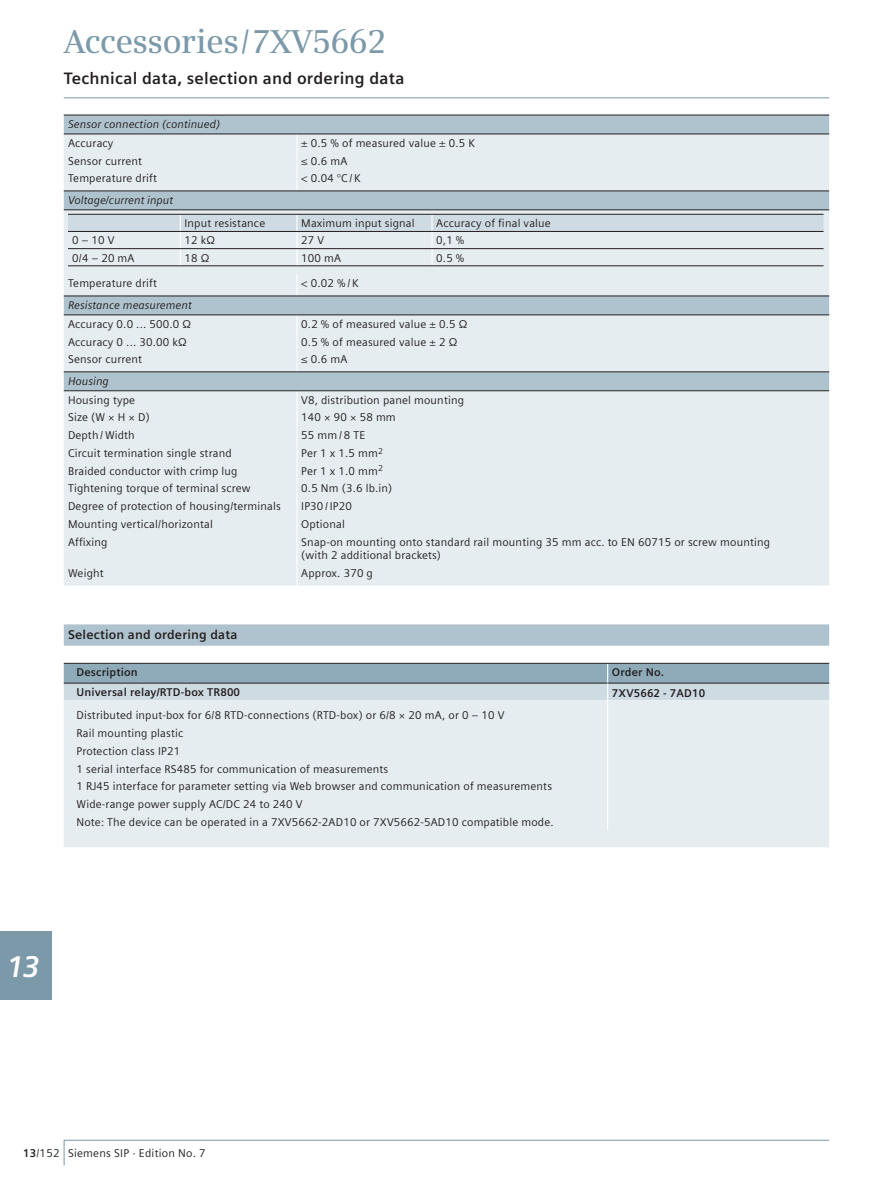
<style>
.page{position:relative;width:893px;height:1191px;background:#fff}
.page>*{position:absolute;margin:0;border:0;box-sizing:border-box;transform-origin:0 0}
.t1{font:600 33px "Siemens Serif";letter-spacing:-.02em;color:#7b99a9}
.t2{font:italic 700 30px "Siemens Sans";color:#fff}
.t3{font:700 16.5px "Siemens Sans";letter-spacing:.015em;color:#231f20}
.t4{font:700 12.75px "Siemens Sans";letter-spacing:.015em;color:#231f20}
.t5{font:11.25px/17.7px "Siemens Sans";letter-spacing:.015em;color:#231f20}
.t6{font:italic 11.25px/18.9px "Siemens Sans";color:#231f20}
.t7{font:700 11.25px "Siemens Sans";letter-spacing:.015em;color:#231f20}
.s1{font-style:normal}
.s2{font-style:italic}
.s3{font-weight:700}
</style>
<div class="page">
<hr style="left:64px;top:97px;width:765px;height:1px;background:#7b99a9">
<svg style="left:63px;top:1139px;width:767px;height:27px"></svg>
<div style="left:64px;top:116px;width:765px;height:18px;background:#afc3ce"></div>
<svg style="left:64px;top:135px;width:765px;height:450px;background:#dce5ea"></svg>
<hr style="left:296px;top:134px;width:2px;height:57px;background:#fff">
<hr style="left:296px;top:274px;width:2px;height:22px;background:#fff">
<hr style="left:296px;top:315px;width:2px;height:57px;background:#fff">
<hr style="left:296px;top:391px;width:2px;height:194px;background:#fff">
<hr style="left:64px;top:115px;width:765px;height:1px;background:#231f20">
<hr style="left:64px;top:134px;width:765px;height:1px;background:#231f20">
<hr style="left:64px;top:296px;width:765px;height:1px;background:#231f20">
<hr style="left:64px;top:315px;width:765px;height:1px;background:#231f20">
<hr style="left:64px;top:371px;width:765px;height:1px;background:#231f20">
<hr style="left:64px;top:390px;width:765px;height:1px;background:#231f20">
<hr style="left:64px;top:191px;width:765px;height:1px;background:#231f20">
<hr style="left:64px;top:209px;width:765px;height:1px;background:#231f20">
<svg style="left:68px;top:214px;width:756px;height:52px;background:#dce6eb"></svg>
<hr style="left:68px;top:214px;width:755px;height:1px;background:#231f20">
<hr style="left:68px;top:231px;width:755px;height:1px;background:#231f20">
<hr style="left:68px;top:248px;width:755px;height:1px;background:#231f20">
<hr style="left:68px;top:265px;width:755px;height:1px;background:#231f20">
<div style="left:64px;top:624px;width:765px;height:21px;background:#afc3ce"></div>
<div style="left:64px;top:706px;width:765px;height:141px;background:#e5edf1"></div>
<svg style="left:64px;top:663px;width:765px;height:43px;background:#afc0ca"></svg>
<hr style="left:607px;top:706px;width:1px;height:124px;background:#fff">
<div style="left:0;top:931px;width:51px;height:68px;background:#7b99a9"></div>
<p class="t1" style="left:64px;top:28px;width:324px">Accessories / 7XV5662</p>
<p class="t3" style="left:64px;top:71px;width:342px">Technical data, selection and ordering data</p>
<p class="t6" style="left:68px;top:115px;width:153px">Sensor connection (continued)<br><span class="s1">Accuracy</span></p>
<p class="t5" style="left:68px;top:153px;width:91px">Sensor current<br>Temperature drift</p>
<p class="t6" style="left:68px;top:191px;width:107px">Voltage/current input</p>
<p class="t5" style="left:301px;top:135px;width:175px">± 0.5 % of measured value ± 0.5 K ≤ 0.6 mA<br>&lt; 0.04 °C / K</p>
<p class="t5" style="left:185px;top:215px;width:82px">Input resistance</p>
<p class="t5" style="left:301px;top:215px;width:115px">Maximum input signal</p>
<p class="t5" style="left:436px;top:215px;width:116px">Accuracy of final value</p>
<p class="t5" style="left:72px;top:232px;width:44px">0 – 10 V</p>
<p class="t5" style="left:185px;top:232px;width:32px">12 kΩ</p>
<p class="t5" style="left:301px;top:232px;width:24px">27 V</p>
<p class="t5" style="left:436px;top:232px;width:30px">0,1 %</p>
<p class="t5" style="left:72px;top:250px;width:64px">0/4 – 20 mA</p>
<p class="t5" style="left:185px;top:250px;width:26px">18 Ω</p>
<p class="t5" style="left:301px;top:250px;width:41px">100 mA</p>
<p class="t5" style="left:436px;top:250px;width:30px">0.5 %</p>
<p class="t5" style="left:68px;top:275px;width:91px">Temperature drift</p>
<p class="t5" style="left:301px;top:275px;width:59px">&lt; 0.02 % / K</p>
<p class="t6" style="left:68px;top:296px;width:125px">Resistance measurement<br><span class="s1">Accuracy 0.0 ... 500.0 Ω</span></p>
<p class="t5" style="left:68px;top:334px;width:120px">Accuracy 0 ... 30.00 kΩ<br>Sensor current</p>
<p class="t5" style="left:301px;top:316px;width:168px">0.2 % of measured value ± 0.5 Ω<br>0.5 % of measured value ± 2 Ω<br>≤ 0.6 mA</p>
<p class="t5" style="left:68px;top:372px;width:69px;line-height:18.9px"><span class="s2">Housing<br></span>Housing type</p>
<p class="t5" style="left:68px;top:409px;width:214px">Size (W × H × D)<br>Depth / Width<br>Circuit termination single strand<br>Braided conductor with crimp lug<br>Tightening torque of terminal screw<br>Degree of protection of housing/terminals<br>Mounting vertical/horizontal<br>Affixing</p>
<p class="t5" style="left:68px;top:565px;width:37px">Weight</p>
<p class="t5" style="left:301px;top:392px;width:470px">V8, distribution panel mounting<br>140 × 90 × 58 mm<br>55 mm / 8 TE<br>Per 1 x 1.5 mm<sup>2<br></sup>Per 1 x 1.0 mm<sup>2<br></sup>0.5 Nm (3.6 lb.in)<br>IP30 / IP20<br>Optional<br>Snap-on mounting onto standard rail mounting 35 mm acc. to EN 60715 or screw mounting</p>
<p class="t5" style="left:301px;top:547px;width:141px">(with 2 additional brackets)<br>Approx. 370 g</p>
<p class="t4" style="left:68px;top:630px;width:171px">Selection and ordering data</p>
<p class="t7" style="left:77px;top:668px;width:63px">Description</p>
<p class="t7" style="left:612px;top:668px;width:54px">Order No.</p>
<p class="t7" style="left:77px;top:687px;width:165px">Universal relay/RTD-box TR800</p>
<p class="t7" style="left:612px;top:688px;width:95px">7XV5662 - 7AD10</p>
<p class="t5" style="left:77px;top:707px;width:479px">Distributed input-box for 6/8 RTD-connections (RTD-box) or 6/8 × 20 mA, or 0 – 10 V<br>Rail mounting plastic<br>Protection class IP21<br>1 serial interface RS485 for communication of measurements<br>1 RJ45 interface for parameter setting via Web browser and communication of measurements Wide-range power supply AC/DC 24 to 240 V<br>Note: The device can be operated in a 7XV5662-2AD10 or 7XV5662-5AD10 compatible mode.</p>
<p class="t2" style="left:7px;top:954px;width:34px">13</p>
<p class="t5" style="left:23px;top:1145px;width:184px"><span class="s3">13</span>/152 Siemens SIP · Edition No. 7</p>
</div>
